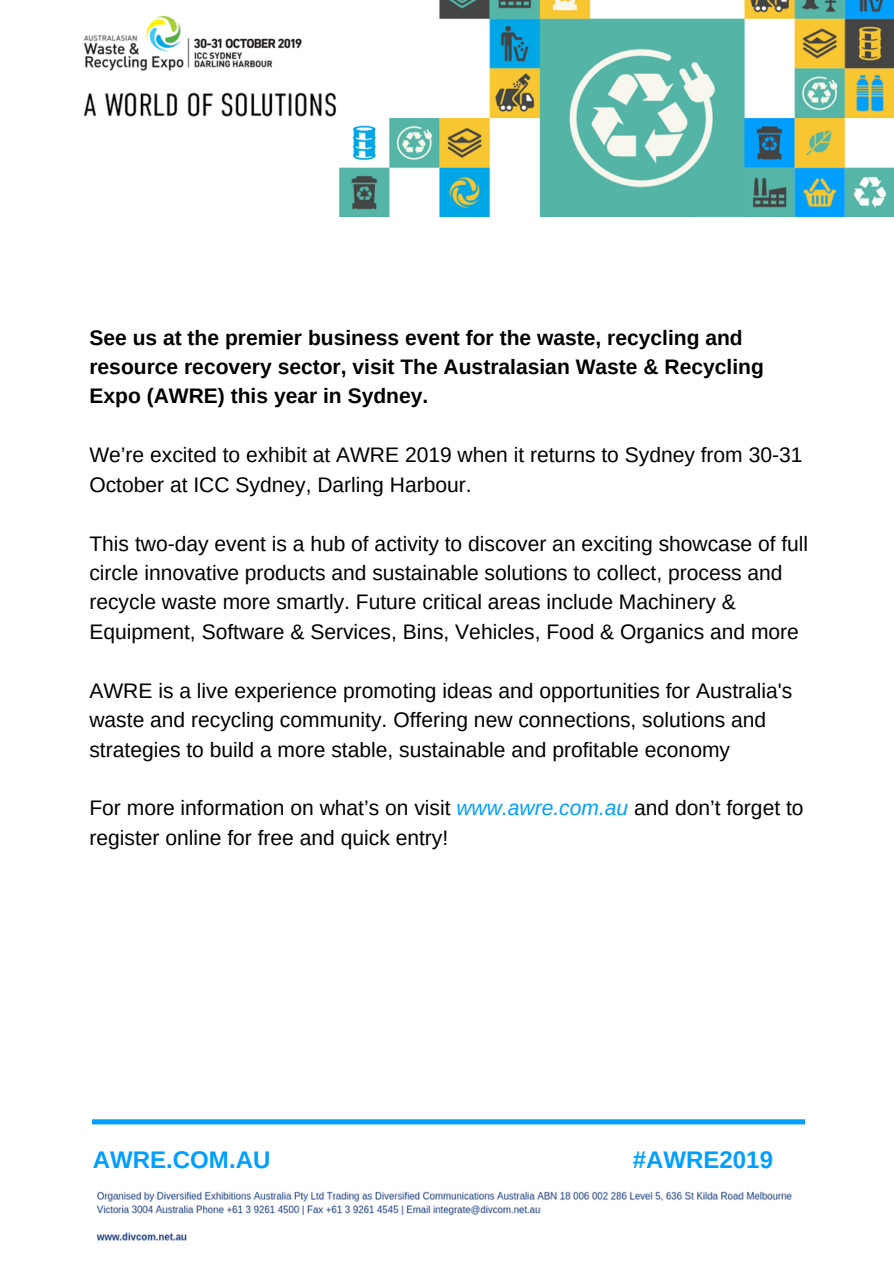
<style>
.page{position:relative;width:894px;height:1264px;background:#fff}
.page>*{position:absolute;margin:0;border:0;box-sizing:border-box;transform-origin:0 0}
.t1{font:700 24px "Arimo";color:#009fff}
.t2{font:21px/29.4px "Arimo";color:#000}
.t3{font:700 21px/29.4px "Arimo";color:#000}
.s1{font-style:italic;color:#009fff}
</style>
<div class="page">
<img style="left:83px;top:0;width:810px;height:216px">
<svg style="left:93px;top:1119px;width:711px;height:6px;background:#26adff"></svg>
<img style="left:96px;top:1191px;width:696px;height:50px">
<p class="t3" style="left:89px;top:322px;width:675px">See us at the premier business event for the waste, recycling and resource recovery sector, visit The Australasian Waste &amp; Recycling<br>Expo (AWRE) this year in Sydney.</p>
<p class="t2" style="left:89px;top:440px;width:714px">We’re excited to exhibit at AWRE 2019 when it returns to Sydney from 30-31<br>October at ICC Sydney, Darling Harbour.</p>
<p class="t2" style="left:89px;top:528px;width:720px">This two-day event is a hub of activity to discover an exciting showcase of full circle innovative products and sustainable solutions to collect, process and recycle waste more smartly. Future critical areas include Machinery &amp; Equipment, Software &amp; Services, Bins, Vehicles, Food &amp; Organics and more</p>
<p class="t2" style="left:89px;top:675px;width:704px">AWRE is a live experience promoting ideas and opportunities for Australia's waste and recycling community. Offering new connections, solutions and strategies to build a more stable, sustainable and profitable economy</p>
<p class="t2" style="left:89px;top:793px;width:715px">For more information on what’s on visit <span class="s1">www.awre.com.au</span> and don’t forget to register online for free and quick entry!</p>
<p class="t1" style="left:93px;top:1146px;width:179px">AWRE.COM.AU</p>
<p class="t1" style="left:632px;top:1146px;width:142px">#AWRE2019</p>
</div>
